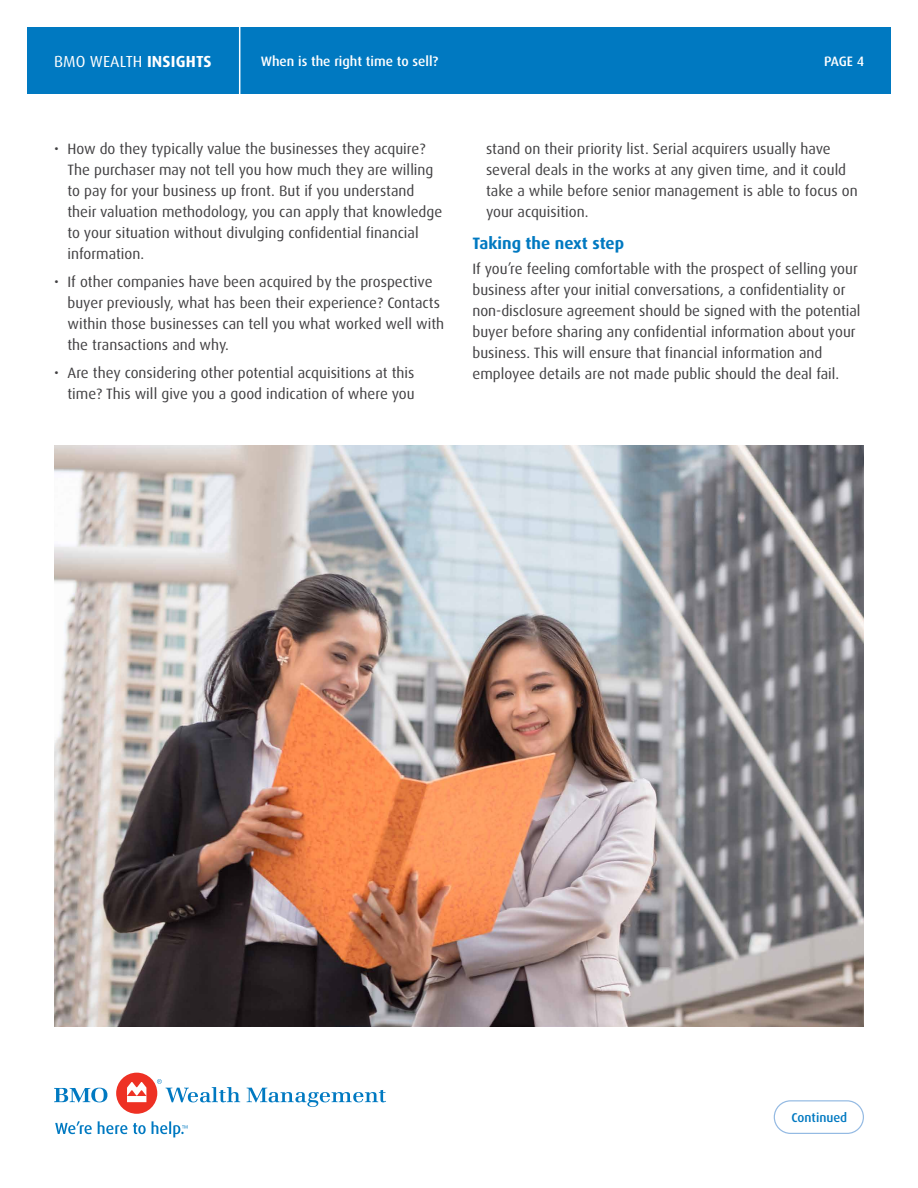
<style>
.page{position:relative;width:918px;height:1188px;background:#fff}
.page>*{position:absolute;margin:0;border:0;box-sizing:border-box;transform-origin:0 0}
.t1{font:700 16.5px "Dax Pro";color:#0079c1}
.t2{font:16.05px "Dax Pro";letter-spacing:.01em;color:#fff}
.t3{font:15px/21px "Dax Pro";color:#414042}
.t4{font:500 13.65px "Dax";color:#fff}
.t5{font:500 12.75px "Dax Pro";color:#0079c1}
.s1{font-weight:700}
</style>
<div class="page">
<div style="left:27px;top:27px;width:864px;height:67px;background:#0079c1"></div>
<hr style="left:239px;top:20px;width:1px;height:81px;background:#fff">
<svg style="left:774px;top:1100px;width:90px;height:34px"></svg>
<svg style="left:54px;top:1088px;width:53px;height:14px"></svg>
<div style="left:116px;top:1073px;width:41px;height:41px;background:#ee3124;border-radius:50%"></div>
<svg style="left:247px;top:1088px;width:139px;height:19px"></svg>
<svg style="left:127px;top:1082px;width:19px;height:20px"></svg>
<svg style="left:157px;top:1079px;width:83px;height:23px"></svg>
<svg style="left:55px;top:1121px;width:37px;height:13px"></svg>
<svg style="left:98px;top:1121px;width:29px;height:13px"></svg>
<svg style="left:133px;top:1123px;width:13px;height:11px"></svg>
<svg style="left:152px;top:1121px;width:36px;height:16px"></svg>
<img style="left:54px;top:446px;width:810px;height:581px">
<p class="t2" style="left:54px;top:51px;width:159px">BMO WEALTH <span class="s1">INSIGHTS</span></p>
<p class="t4" style="left:261px;top:54px;width:179px">When is the right time to sell?</p>
<p class="t4" style="left:824px;top:54px;width:42px">PAGE 4</p>
<p class="t3" style="left:68px;top:138px;width:376px;text-indent:-14px">• How do they typically value the businesses they acquire?<br>The purchaser may not tell you how much they are willing to pay for your business up front. But if you understand their valuation methodology, you can apply that knowledge to your situation without divulging confidential financial information.</p>
<p class="t3" style="left:68px;top:271px;width:378px;text-indent:-14px">• If other companies have been acquired by the prospective buyer previously, what has been their experience? Contacts within those businesses can tell you what worked well with the transactions and why.</p>
<p class="t3" style="left:54px;top:362px;width:362px;text-align:right">• Are they considering other potential acquisitions at this time? This will give you a good indication of where you</p>
<p class="t3" style="left:486px;top:138px;width:373px">stand on their priority list. Serial acquirers usually have several deals in the works at any given time, and it could take a while before senior management is able to focus on your acquisition.</p>
<h1 class="t1" style="left:472px;top:233px;width:153px">Taking the next step</h1>
<p class="t3" style="left:472px;top:258px;width:390px">If you’re feeling comfortable with the prospect of selling your business after your initial conversations, a confidentiality or non-disclosure agreement should be signed with the potential buyer before sharing any confidential information about your business. This will ensure that financial information and employee details are not made public should the deal fail.</p>
<p class="t5" style="left:791px;top:1109px;width:57px">Continued</p>
</div>
